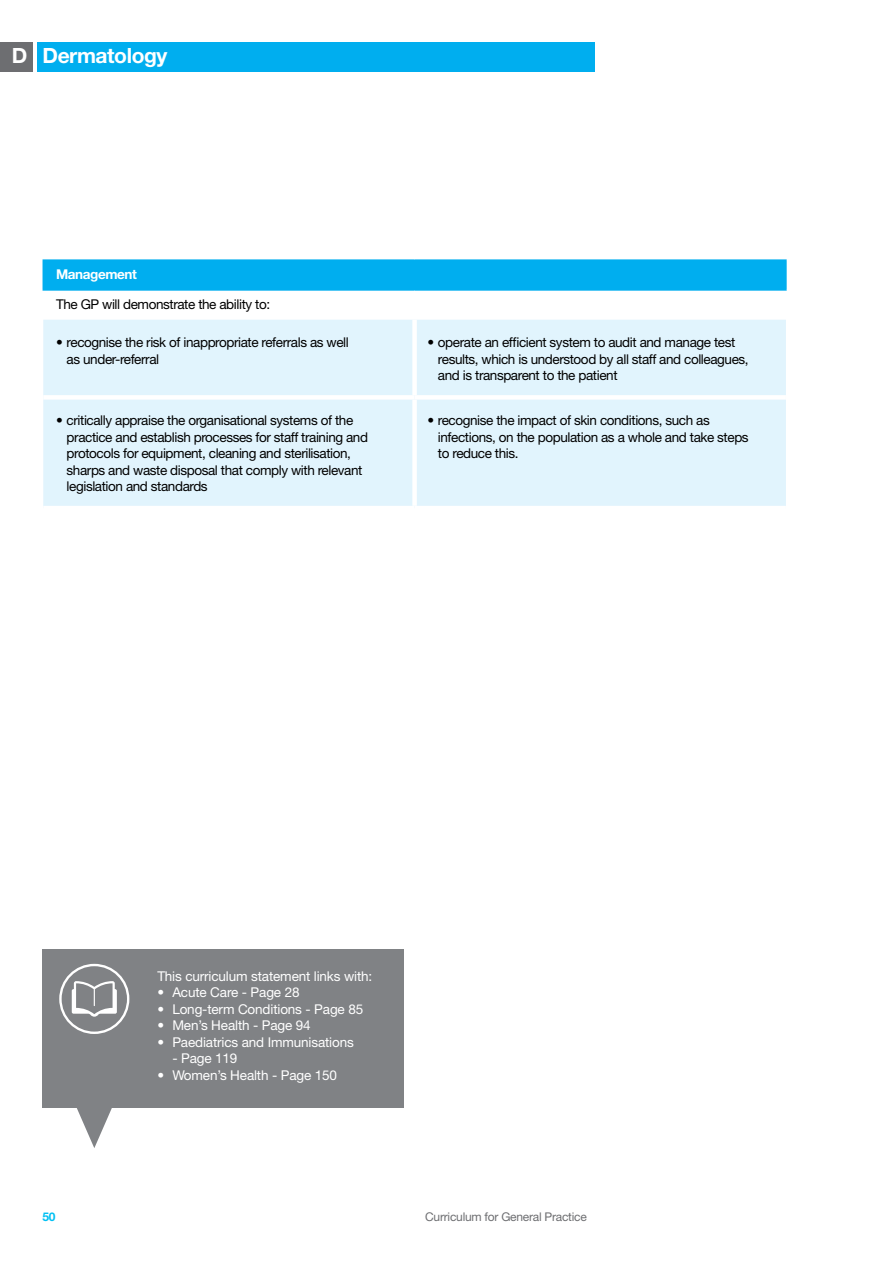
<style>
.page{position:relative;width:893px;height:1263px;background:#fff}
.page>*{position:absolute;margin:0;border:0;box-sizing:border-box;transform-origin:0 0}
.t1{font:700 21px "Helvetica Neue";letter-spacing:-.02em;color:#fff}
.t2{font:13.5px/16.5px "Helvetica Neue";letter-spacing:-.03em;color:#000}
.t3{font:13.5px "Helvetica Neue";letter-spacing:-.01em;color:#fff}
.t4{font:700 13.5px "Helvetica Neue";letter-spacing:-.03em;color:#fff}
.t5{font:12px "Helvetica Neue";letter-spacing:-.02em;color:#6d6e71}
.t6{font:700 12px "Helvetica Neue";color:#00c0f3}
</style>
<div class="page">
<div style="left:37px;top:43px;width:558px;height:29px;background:#00aeef"></div>
<div style="left:0;top:43px;width:33px;height:29px;background:#6d6e71"></div>
<div style="left:43px;top:260px;width:743px;height:30px;background:#00aeef"></div>
<div style="left:43px;top:320px;width:743px;height:186px;background:#e1f4fd"></div>
<div style="left:412px;top:320px;width:5px;height:75px;background:#fff"></div>
<div style="left:43px;top:395px;width:372px;height:5px;background:#fff"></div>
<div style="left:415px;top:395px;width:371px;height:5px;background:#fff"></div>
<div style="left:412px;top:400px;width:5px;height:106px;background:#fff"></div>
<hr style="left:43px;top:259px;width:372px;height:2px;background:#00aeef">
<hr style="left:415px;top:259px;width:372px;height:2px;background:#00aeef">
<hr style="left:785px;top:261px;width:2px;height:28px;background:#00aeef">
<hr style="left:43px;top:289px;width:372px;height:2px;background:#00aeef">
<hr style="left:415px;top:289px;width:372px;height:2px;background:#00aeef">
<div style="left:43px;top:949px;width:361px;height:159px;background:#808285"></div>
<div style="left:59px;top:964px;width:70px;height:70px;border:2px solid #fff;border-radius:50%"></div>
<svg style="left:72px;top:981px;width:45px;height:36px"></svg>
<svg style="left:77px;top:1108px;width:35px;height:40px"></svg>
<h1 class="t1" style="left:12px;top:43px;width:157px">D Dermatology</h1>
<p class="t4" style="left:56px;top:266px;width:82px">Management</p>
<p class="t2" style="left:56px;top:296px;width:216px">The GP will demonstrate the ability to:</p>
<p class="t2" style="left:67px;top:334px;width:284px;text-indent:-11px">• recognise the risk of inappropriate referrals as well as under-referral</p>
<p class="t2" style="left:438px;top:334px;width:312px;text-indent:-11px">• operate an efficient system to audit and manage test results, which is understood by all staff and colleagues, and is transparent to the patient</p>
<p class="t2" style="left:67px;top:412px;width:303px;text-indent:-11px">• critically appraise the organisational systems of the practice and establish processes for staff training and protocols for equipment, cleaning and sterilisation, sharps and waste disposal that comply with relevant legislation and standards</p>
<p class="t2" style="left:438px;top:412px;width:312px;text-indent:-11px">• recognise the impact of skin conditions, such as infections, on the population as a whole and take steps to reduce this.</p>
<p class="t6" style="left:43px;top:1209px;width:14px">50</p>
<p class="t3" style="left:157px;top:968px;width:216px">This curriculum statement links with:</p>
<p class="t3" style="left:157px;top:984px;width:144px">• Acute Care - Page 28</p>
<p class="t3" style="left:157px;top:1001px;width:207px">• Long-term Conditions - Page 85</p>
<p class="t3" style="left:157px;top:1017px;width:155px">• Men’s Health - Page 94</p>
<p class="t3" style="left:157px;top:1034px;width:198px">• Paediatrics and Immunisations</p>
<p class="t3" style="left:172px;top:1050px;width:67px">- Page 119</p>
<p class="t3" style="left:157px;top:1067px;width:181px">• Women’s Health - Page 150</p>
<p class="t5" style="left:425px;top:1210px;width:163px">Curriculum for General Practice</p>
</div>
